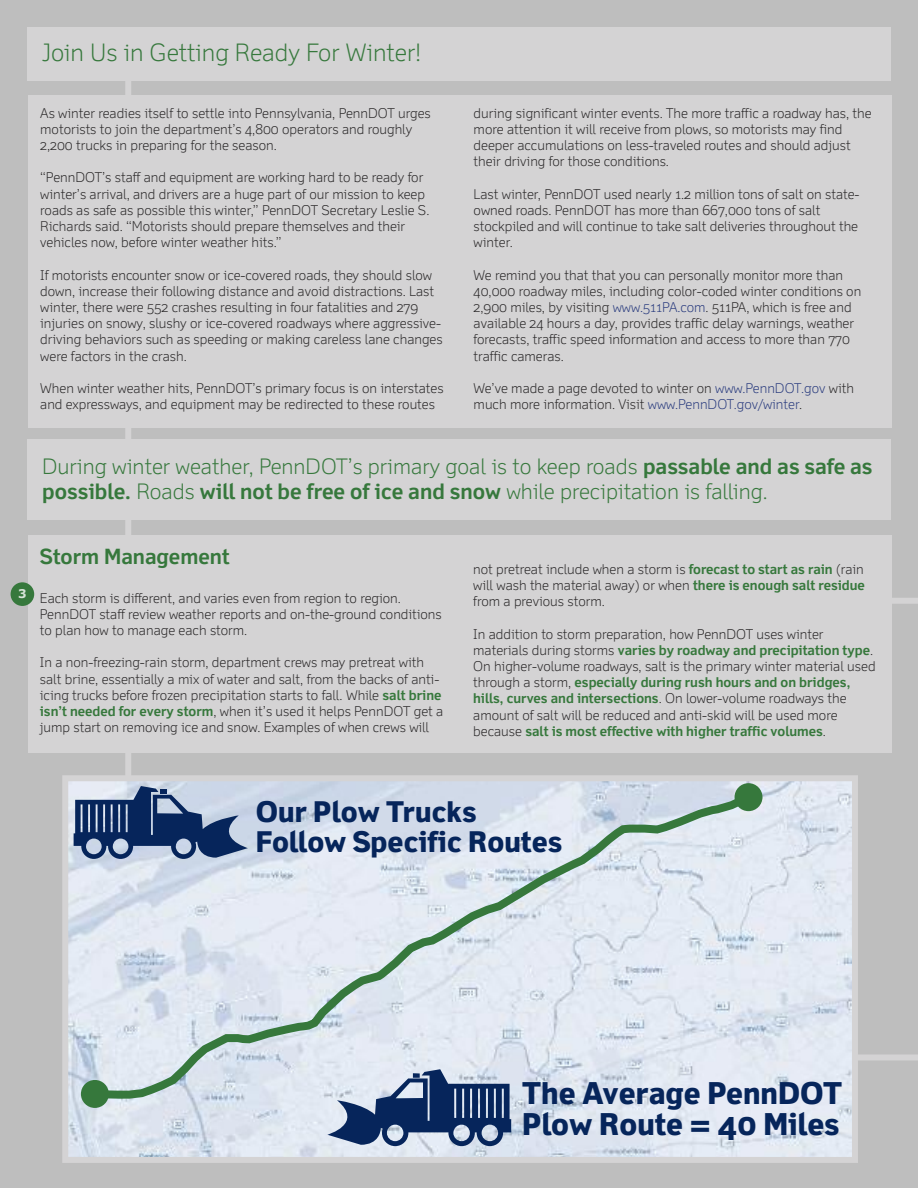
<style>
.page{position:relative;width:918px;height:1188px;background:#bebebe}
.page>*{position:absolute;margin:0;border:0;box-sizing:border-box;transform-origin:0 0}
.t1{font:800 30.15px/31.5px "Felbridge";color:#06255b}
.t2{font:800 28.5px/29.8px "Felbridge";color:#06255b}
.t3{font:300 24px "Felbridge";color:#36783c}
.t4{font:300 21.3px/25.5px "Felbridge";color:#36783c}
.t5{font:700 21px "Felbridge";color:#36783c}
.t6{font:300 13.5px/16.2px "Felbridge";color:#272526}
.t7{font:700 12px "Verdana";color:#d7e4d8}
.s1{color:#293b7e}
.s2{font-weight:700}
.s3{font-weight:700;color:#36783c}
</style>
<div class="page">
<div style="left:125px;top:71px;width:6px;height:745px;background:#d4d3d4"></div>
<div style="left:27px;top:27px;width:864px;height:54px;background:#d4d3d4"></div>
<div style="left:27px;top:440px;width:864px;height:80px;background:#d4d3d4"></div>
<div style="left:28px;top:95px;width:864px;height:332px;background:#d4d3d4"></div>
<div style="left:28px;top:535px;width:864px;height:217px;background:#d4d3d4"></div>
<div style="left:11px;top:582px;width:23px;height:24px;background:#36783c;border-radius:50%"></div>
<div style="left:818px;top:598px;width:100px;height:6px;background:#d4d3d4"></div>
<div style="left:764px;top:1054px;width:154px;height:6px;background:#d4d3d4"></div>
<svg style="left:69px;top:782px;width:782px;height:374px;background:#dde4ef"></svg>
<div style="left:81px;top:1080px;width:28px;height:28px;background:#36783c;border-radius:50%"></div>
<div style="left:735px;top:783px;width:27px;height:28px;background:#36783c;border-radius:50%"></div>
<svg style="left:327px;top:1103px;width:184px;height:43px;background:#50678e"></svg>
<svg style="left:74px;top:786px;width:174px;height:73px;background:#7689a9"></svg>
<svg style="left:97px;top:788px;width:661px;height:315px;background:#cfd9e4"></svg>
<div style="left:62px;top:775px;width:796px;height:388px;border:6px solid #d4d3d4"></div>
<h3 class="t3" style="left:42px;top:44px;width:380px">Join Us in Getting Ready For Winter!</h3>
<p class="t6" style="left:40px;top:106px;width:392px">As winter readies itself to settle into Pennsylvania, PennDOT urges motorists to join the department’s 4,800 operators and roughly<br>2,200 trucks in preparing for the season.</p>
<p class="t6" style="left:40px;top:171px;width:391px">“PennDOT’s staff and equipment are working hard to be ready for winter’s arrival, and drivers are a huge part of our mission to keep roads as safe as possible this winter,” PennDOT Secretary Leslie S.<br>Richards said. “Motorists should prepare themselves and their vehicles now, before winter weather hits.”</p>
<p class="t6" style="left:40px;top:268px;width:404px">If motorists encounter snow or ice-covered roads, they should slow down, increase their following distance and avoid distractions. Last winter, there were 552 crashes resulting in four fatalities and 279 injuries on snowy, slushy or ice-covered roadways where aggressive&shy;driving behaviors such as speeding or making careless lane changes were factors in the crash.</p>
<p class="t6" style="left:40px;top:381px;width:405px">When winter weather hits, PennDOT’s primary focus is on interstates and expressways, and equipment may be redirected to these routes</p>
<p class="t6" style="left:474px;top:106px;width:400px">during significant winter events. The more traffic a roadway has, the more attention it will receive from plows, so motorists may find deeper accumulations on less-traveled routes and should adjust their driving for those conditions.</p>
<p class="t6" style="left:474px;top:187px;width:387px">Last winter, PennDOT used nearly 1.2 million tons of salt on state&shy;owned roads. PennDOT has more than 667,000 tons of salt stockpiled and will continue to take salt deliveries throughout the winter.</p>
<p class="t6" style="left:474px;top:268px;width:389px">We remind you that that you can personally monitor more than 40,000 roadway miles, including color-coded winter conditions on 2,900 miles, by visiting <span class="s1">www.511PA.com</span>. 511PA, which is free and available 24 hours a day, provides traffic delay warnings, weather forecasts, traffic speed information and access to more than 770 traffic cameras.</p>
<p class="t6" style="left:474px;top:381px;width:382px">We’ve made a page devoted to winter on <span class="s1">www.PennDOT.gov</span> with much more information. Visit <span class="s1">www.PennDOT.gov/winter</span>.</p>
<h3 class="t4" style="left:42px;top:455px;width:832px">During winter weather, PennDOT’s primary goal is to keep roads <span class="s2">passable and as safe as possible.</span> Roads <span class="s2">will not be free of ice and snow</span> while precipitation is falling.</h3>
<p class="t7" style="left:18px;top:586px;width:10px">3</p>
<h3 class="t5" style="left:40px;top:548px;width:191px">Storm Management</h3>
<p class="t6" style="left:40px;top:591px;width:403px">Each storm is different, and varies even from region to region.<br>PennDOT staff review weather reports and on-the-ground conditions to plan how to manage each storm.</p>
<p class="t6" style="left:40px;top:656px;width:405px">In a non-freezing-rain storm, department crews may pretreat with salt brine, essentially a mix of water and salt, from the backs of anti&shy;icing trucks before frozen precipitation starts to fall. While <span class="s3">salt brine isn’t needed for every storm</span>, when it’s used it helps PennDOT get a jump start on removing ice and snow. Examples of when crews will</p>
<p class="t6" style="left:473px;top:562px;width:393px;text-align:justify">not pretreat include when a storm is <span class="s3">forecast to start as rain</span> (rain will wash the material away) or when <span class="s3">there is enough salt residue </span>from a previous storm.</p>
<p class="t6" style="left:473px;top:627px;width:404px">In addition to storm preparation, how PennDOT uses winter materials during storms <span class="s3">varies by roadway and precipitation type</span>.<br>On higher-volume roadways, salt is the primary winter material used through a storm, <span class="s3">especially during rush hours and on bridges, hills, curves and intersections</span>. On lower-volume roadways the amount of salt will be reduced and anti-skid will be used more because <span class="s3">salt is most effective with higher traffic volumes</span>.</p>
<h2 class="t2" style="left:256px;top:800px;width:308px">Our Plow Trucks<br>Follow Specific Routes</h2>
<h1 class="t1" style="left:522px;top:1080px;width:321px">The Average PennDOT<br>Plow Route = 40 Miles</h1>
</div>
